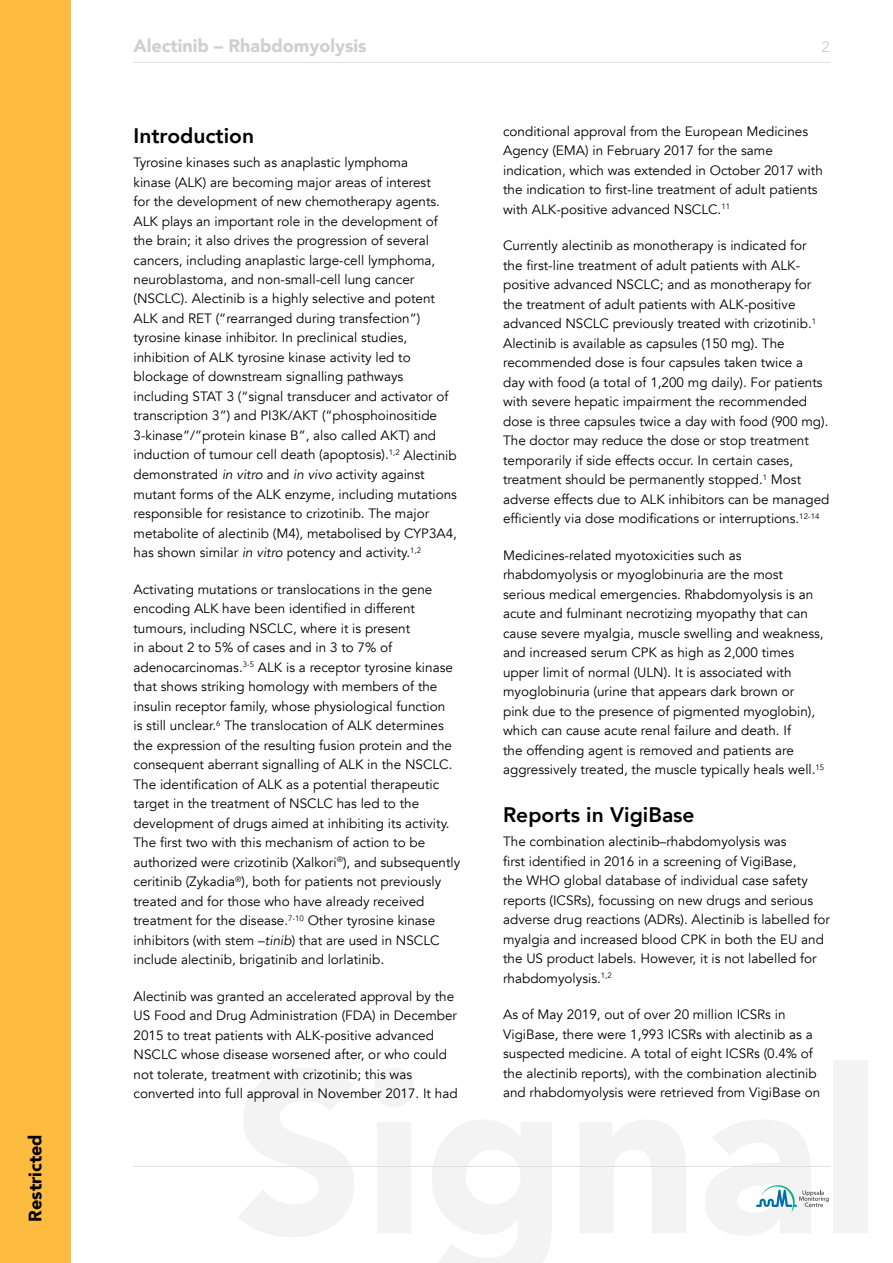
<style>
.page{position:relative;width:893px;height:1263px;background:#fff}
.page>*{position:absolute;margin:0;border:0;box-sizing:border-box;transform-origin:0 0}
.t1{font:800 21px "Avenir";color:#000}
.t2{font:900 18px "Avenir";color:#d0cfce}
.t3{font:900 18px "Avenir";color:#000}
.t4{font:15px "Avenir";color:#d0cfce}
.t5{font:13.5px/19.5px "Avenir";color:#000}
.s1{font-style:italic}
</style>
<div class="page">
<div style="left:0;top:0;width:70px;height:1263px;background:#fdbb40"></div>
<hr style="left:892px;top:0;width:1px;height:1263px;background:#fdbb40">
<svg style="left:756px;top:1185px;width:73px;height:27px"></svg>
<hr style="left:134px;top:1166px;width:696px;height:1px;background:#e0e0df">
<hr style="left:134px;top:62px;width:696px;height:1px;background:#e0e0df">
<h2 class="t3" style="left:20px;top:1222px;width:89px;rotate:-90deg">Restricted</h2>
<h2 class="t2" style="left:134px;top:31px;width:235px">Alectinib – Rhabdomyolysis</h2>
<p class="t4" style="left:822px;top:38px;width:10px">2</p>
<h1 class="t1" style="left:134px;top:120px;width:122px">Introduction</h1>
<p class="t5" style="left:134px;top:153px;width:325px">Tyrosine kinases such as anaplastic lymphoma<br>kinase (ALK) are becoming major areas of interest<br>for the development of new chemotherapy agents.<br>ALK plays an important role in the development of the brain; it also drives the progression of several cancers, including anaplastic large-cell lymphoma, neuroblastoma, and non-small-cell lung cancer (NSCLC). Alectinib is a highly selective and potent ALK and RET (“rearranged during transfection”) tyrosine kinase inhibitor. In preclinical studies, inhibition of ALK tyrosine kinase activity led to blockage of downstream signalling pathways including STAT 3 (“signal transducer and activator of transcription 3”) and PI3K/AKT (“phosphoinositide 3-kinase”/”protein kinase B”, also called AKT) and induction of tumour cell death (apoptosis).<sup>1,2</sup> Alectinib demonstrated <span class="s1">in vitro</span> and <span class="s1">in vivo</span> activity against mutant forms of the ALK enzyme, including mutations responsible for resistance to crizotinib. The major metabolite of alectinib (M4), metabolised by CYP3A4, has shown similar <span class="s1">in vitro</span> potency and activity.<sup>1,2</sup></p>
<p class="t5" style="left:133px;top:579px;width:328px">Activating mutations or translocations in the gene encoding ALK have been identified in different tumours, including NSCLC, where it is present<br>in about 2 to 5% of cases and in 3 to 7% of adenocarcinomas.<sup>3-5</sup> ALK is a receptor tyrosine kinase that shows striking homology with members of the insulin receptor family, whose physiological function<br>is still unclear.<sup>6</sup> The translocation of ALK determines the expression of the resulting fusion protein and the consequent aberrant signalling of ALK in the NSCLC.<br>The identification of ALK as a potential therapeutic target in the treatment of NSCLC has led to the development of drugs aimed at inhibiting its activity.<br>The first two with this mechanism of action to be authorized were crizotinib (Xalkori<sup>®</sup>), and subsequently ceritinib (Zykadia<sup>®</sup>), both for patients not previously treated and for those who have already received treatment for the disease.<sup>7-10</sup> Other tyrosine kinase inhibitors (with stem –<span class="s1">tinib</span>) that are used in NSCLC include alectinib, brigatinib and lorlatinib.</p>
<p class="t5" style="left:134px;top:986px;width:326px">Alectinib was granted an accelerated approval by the US Food and Drug Administration (FDA) in December 2015 to treat patients with ALK-positive advanced NSCLC whose disease worsened after, or who could not tolerate, treatment with crizotinib; this was converted into full approval in November 2017. It had</p>
<p class="t5" style="left:503px;top:122px;width:321px">conditional approval from the European Medicines Agency (EMA) in February 2017 for the same indication, which was extended in October 2017 with the indication to first-line treatment of adult patients with ALK-positive advanced NSCLC.<sup>11</sup></p>
<p class="t5" style="left:503px;top:236px;width:328px">Currently alectinib as monotherapy is indicated for the first-line treatment of adult patients with ALK&shy;positive advanced NSCLC; and as monotherapy for the treatment of adult patients with ALK-positive advanced NSCLC previously treated with crizotinib.<sup>1<br></sup>Alectinib is available as capsules (150 mg). The recommended dose is four capsules taken twice a<br>day with food (a total of 1,200 mg daily). For patients with severe hepatic impairment the recommended dose is three capsules twice a day with food (900 mg).<br>The doctor may reduce the dose or stop treatment temporarily if side effects occur. In certain cases, treatment should be permanently stopped.<sup>1</sup> Most adverse effects due to ALK inhibitors can be managed efficiently via dose modifications or interruptions.<sup>12-14</sup></p>
<p class="t5" style="left:503px;top:546px;width:323px">Medicines-related myotoxicities such as rhabdomyolysis or myoglobinuria are the most serious medical emergencies. Rhabdomyolysis is an acute and fulminant necrotizing myopathy that can cause severe myalgia, muscle swelling and weakness, and increased serum CPK as high as 2,000 times upper limit of normal (ULN). It is associated with myoglobinuria (urine that appears dark brown or<br>pink due to the presence of pigmented myoglobin), which can cause acute renal failure and death. If<br>the offending agent is removed and patients are aggressively treated, the muscle typically heals well.<sup>15</sup></p>
<h1 class="t1" style="left:503px;top:799px;width:193px">Reports in VigiBase</h1>
<p class="t5" style="left:503px;top:832px;width:328px">The combination alectinib–rhabdomyolysis was<br>first identified in 2016 in a screening of VigiBase,<br>the WHO global database of individual case safety reports (ICSRs), focussing on new drugs and serious adverse drug reactions (ADRs). Alectinib is labelled for myalgia and increased blood CPK in both the EU and the US product labels. However, it is not labelled for rhabdomyolysis.<sup>1,2</sup></p>
<p class="t5" style="left:503px;top:1005px;width:319px">As of May 2019, out of over 20 million ICSRs in VigiBase, there were 1,993 ICSRs with alectinib as a suspected medicine. A total of eight ICSRs (0.4% of the alectinib reports), with the combination alectinib and rhabdomyolysis were retrieved from VigiBase on</p>
</div>
